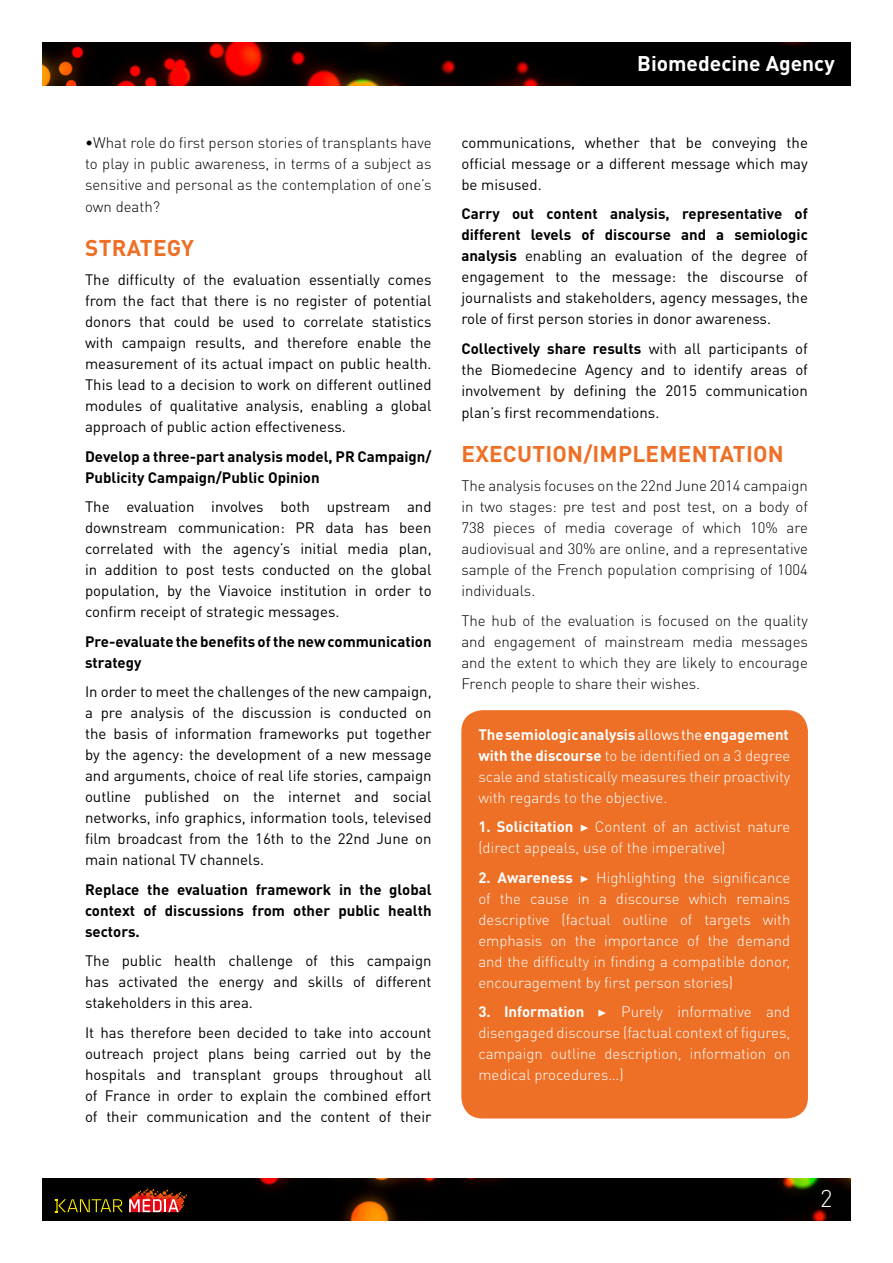
<style>
.page{position:relative;width:893px;height:1263px;background:#fff}
.page>*{position:absolute;margin:0;border:0;box-sizing:border-box;transform-origin:0 0}
.t1{font:300 24px "DINOT";color:#fff}
.t2{font:700 22.5px "DIN Pro";letter-spacing:.01em;color:#ed7026}
.t3{font:700 21px "DIN Pro";color:#fff}
.t4{font:15px/21px "DIN Pro";color:#000;text-align:justify}
.t5{font:300 15px/21px "DIN Pro";color:#fff;text-align:justify}
.t6{font:300 15px/21px "DIN Pro";color:#000;text-align:justify}
.t7{font:700 15px/21px "DIN Pro";color:#000}
.s1{font-weight:700}
.s2{font-weight:400}
.s3{font-family:"Minion Pro";font-weight:400}
</style>
<div class="page">
<div style="left:461px;top:710px;width:347px;height:408px;background:#ed7026;border-radius:21px"></div>
<img style="left:43px;top:43px;width:807px;height:42px">
<img style="left:43px;top:1178px;width:807px;height:42px">
<svg style="left:55px;top:1199px;width:68px;height:13px"></svg>
<svg style="left:129px;top:1188px;width:58px;height:24px"></svg>
<p class="t6" style="left:85px;top:131px;width:348px">•What role do first person stories of transplants have to play in public awareness, in terms of a subject as sensitive and personal as the contemplation of one’s</p>
<p class="t6" style="left:85px;top:196px;width:77px">own death?</p>
<h2 class="t2" style="left:85px;top:233px;width:110px">STRATEGY</h2>
<p class="t4" style="left:85px;top:269px;width:348px">The difficulty of the evaluation essentially comes from the fact that there is no register of potential donors that could be used to correlate statistics with campaign results, and therefore enable the measurement of its actual impact on public health.<br>This lead to a decision to work on different outlined modules of qualitative analysis, enabling a global approach of public action effectiveness.</p>
<p class="t7" style="left:85px;top:445px;width:348px">Develop a three-part analysis model, PR Campaign/<br>Publicity Campaign/Public Opinion</p>
<p class="t4" style="left:85px;top:496px;width:348px">The evaluation involves both upstream and downstream communication: PR data has been correlated with the agency’s initial media plan, in addition to post tests conducted on the global population, by the Viavoice institution in order to confirm receipt of strategic messages.</p>
<p class="t7" style="left:85px;top:630px;width:348px">Pre-evaluate the benefits of the new communication strategy</p>
<p class="t4" style="left:85px;top:681px;width:348px">In order to meet the challenges of the new campaign, a pre analysis of the discussion is conducted on the basis of information frameworks put together by the agency: the development of a new message and arguments, choice of real life stories, campaign outline published on the internet and social networks, info graphics, information tools, televised film broadcast from the 16th to the 22nd June on main national TV channels.</p>
<p class="t7" style="left:85px;top:878px;width:348px;text-align:justify">Replace the evaluation framework in the global context of discussions from other public health sectors.</p>
<p class="t4" style="left:85px;top:950px;width:348px">The public health challenge of this campaign has activated the energy and skills of different stakeholders in this area.</p>
<p class="t4" style="left:85px;top:1022px;width:348px">It has therefore been decided to take into account outreach project plans being carried out by the hospitals and transplant groups throughout all of France in order to explain the combined effort of their communication and the content of their</p>
<h3 class="t3" style="left:637px;top:50px;width:199px">Biomedecine Agency</h3>
<p class="t4" style="left:461px;top:131px;width:348px">communications, whether that be conveying the official message or a different message which may be misused.</p>
<p class="t4" style="left:461px;top:203px;width:348px"><span class="s1">Carry out content analysis, representative of different levels of discourse and a semiologic analysis</span> enabling an evaluation of the degree of engagement to the message: the discourse of journalists and stakeholders, agency messages, the role of first person stories in donor awareness.</p>
<p class="t4" style="left:461px;top:337px;width:348px"><span class="s1">Collectively share results</span> with all participants of the Biomedecine Agency and to identify areas of involvement by defining the 2015 communication</p>
<p class="t4" style="left:461px;top:402px;width:200px">plan’s first recommendations.</p>
<h2 class="t2" style="left:461px;top:439px;width:324px">EXECUTION/IMPLEMENTATION</h2>
<p class="t6" style="left:461px;top:475px;width:348px">The analysis focuses on the 22nd June 2014 campaign in two stages: pre test and post test, on a body of 738 pieces of media coverage of which 10% are audiovisual and 30% are online, and a representative sample of the French population comprising of 1004 individuals.</p>
<p class="t6" style="left:461px;top:610px;width:348px">The hub of the evaluation is focused on the quality and engagement of mainstream media messages and the extent to which they are likely to encourage French people to share their wishes.</p>
<p class="t5" style="left:478px;top:724px;width:314px"><span class="s1">The semiologic analysis</span> <span class="s2">allows the</span> <span class="s1">engagement with the discourse</span> to be identified on a 3 degree scale and statistically measures their proactivity with regards to the objective.</p>
<p class="t5" style="left:478px;top:816px;width:313px"><span class="s1">1. Solicitation</span> <span class="s3">▶</span> Content of an activist nature (direct appeals, use of the imperative)</p>
<p class="t5" style="left:478px;top:867px;width:314px"><span class="s1">2. Awareness</span> <span class="s3">▶</span> Highlighting the significance of the cause in a discourse which remains descriptive (factual outline of targets with emphasis on the importance of the demand and the difficulty in finding a compatible donor, encouragement by first person stories)</p>
<p class="t5" style="left:478px;top:1001px;width:314px"><span class="s1">3. Information</span> <span class="s3">▶</span> Purely informative and disengaged discourse (factual context of figures, campaign outline description, information on medical procedures…)</p>
<h1 class="t1" style="left:820px;top:1182px;width:14px">2</h1>
</div>
